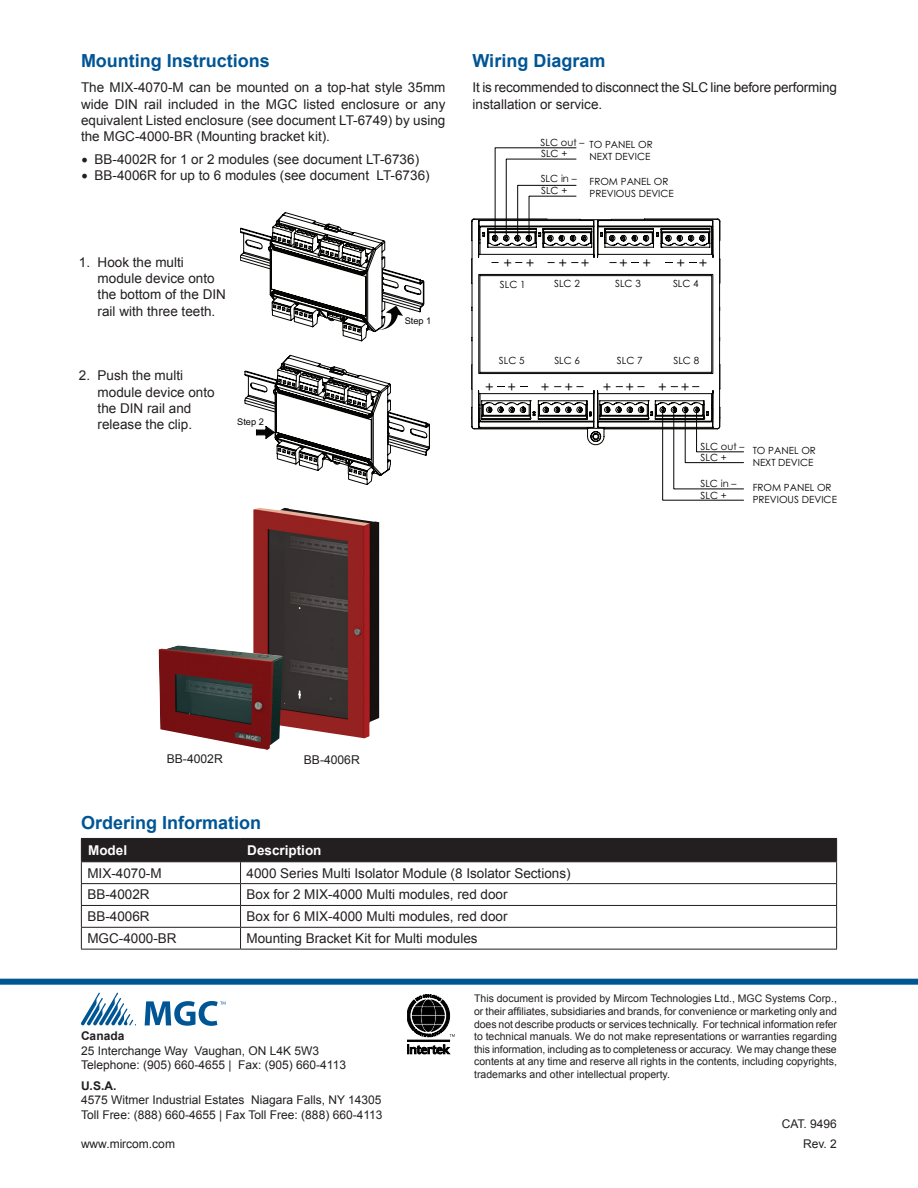
<style>
.page{position:relative;width:918px;height:1188px;background:#fff}
.page>*{position:absolute;margin:0;border:0;box-sizing:border-box;transform-origin:0 0}
.ParaStyle01-Leading_Auto__Align_Left{font:700 18px "Arial";color:#005595}
.t1{font:14.25px "Century Gothic";color:#050604}
.List_Paragraph{font:13.5px/16.2px "Arial";color:#231f20}
.heading_2{font:700 13.5px "Arial";color:#fff}
.t2{font:12.15px "Arial";color:#231f20}
.ParaStyle01-Leading_Auto__Align_Left-2{font:12px "Arial";color:#231f20}
.ParaStyle01-Leading_Auto__Align_Left-3{font:700 12px "Arial";color:#231f20}
.ParaStyle12-Leading_20_9_pts__Align_Just{font:12px "Arial";color:#231f20}
.t3{font:10.5px/12.6px "Arial";color:#231f20;text-align:justify}
.t4{font:9.9px/11.7px "Century Gothic";color:#050604}
.t5{font:9.15px "Arial";color:#050504}
.s1{font-family:"Minion Pro";font-size:18px}
</style>
<div class="page">
<hr style="left:81px;top:949px;width:160px;height:1px;background:#231f20">
<hr style="left:241px;top:949px;width:596px;height:1px;background:#231f20">
<svg style="left:81px;top:838px;width:756px;height:111px"></svg>
<svg style="left:407px;top:1045px;width:43px;height:9px"></svg>
<div style="left:407px;top:1040px;width:43px;height:1px;border:1px solid #000"></div>
<svg style="left:407px;top:994px;width:48px;height:43px"></svg>
<div style="left:0;top:979px;width:918px;height:6px;background:#005595"></div>
<svg style="left:81px;top:993px;width:55px;height:33px"></svg>
<svg style="left:145px;top:1001px;width:81px;height:25px"></svg>
<svg style="left:471px;top:219px;width:8px;height:211px"></svg>
<svg style="left:479px;top:147px;width:265px;height:354px"></svg>
<svg style="left:240px;top:213px;width:184px;height:128px"></svg>
<svg style="left:245px;top:355px;width:185px;height:130px"></svg>
<img style="left:253px;top:508px;width:126px;height:230px">
<img style="left:158px;top:645px;width:125px;height:105px">
<p class="ParaStyle01-Leading_Auto__Align_Left" style="left:81px;top:49px;width:190px">Mounting Instructions</p>
<p class="List_Paragraph" style="left:81px;top:80px;width:366px;text-align:justify">The MIX-4070-M can be mounted on a top-hat style 35mm wide DIN rail included in the MGC listed enclosure or any equivalent Listed enclosure (see document LT-6749) by using the MGC-4000-BR (Mounting bracket kit).</p>
<p class="List_Paragraph" style="left:81px;top:151px;width:340px"><span class="s1">•</span> BB-4002R for 1 or 2 modules (see document LT-6736)</p>
<p class="List_Paragraph" style="left:81px;top:168px;width:350px"><span class="s1">•</span> BB-4006R for up to 6 modules (see document LT-6736)</p>
<p class="List_Paragraph" style="left:98px;top:254px;width:130px;text-indent:-19px">1. Hook the multi module device onto the bottom of the DIN rail with three teeth.</p>
<p class="List_Paragraph" style="left:98px;top:368px;width:119px;text-indent:-19px">2. Push the multi module device onto the DIN rail and release the clip.</p>
<p class="t5" style="left:237px;top:416px;width:28px">Step 2</p>
<p class="t5" style="left:405px;top:315px;width:28px">Step 1</p>
<p class="ParaStyle01-Leading_Auto__Align_Left" style="left:472px;top:49px;width:134px">Wiring Diagram</p>
<p class="List_Paragraph" style="left:472px;top:80px;width:366px">It is recommended to disconnect the SLC line before performing installation or service.</p>
<p class="t4" style="left:541px;top:136px;width:45px">SLC out –</p>
<p class="t4" style="left:590px;top:138px;width:65px">TO PANEL OR<br>NEXT DEVICE</p>
<p class="t4" style="left:590px;top:176px;width:86px">FROM PANEL OR<br>PREVIOUS DEVICE</p>
<p class="t4" style="left:541px;top:147px;width:28px">SLC +</p>
<p class="t4" style="left:541px;top:184px;width:28px">SLC +</p>
<p class="t4" style="left:541px;top:173px;width:37px">SLC in –</p>
<p class="t1" style="left:503px;top:253px;width:33px">+ +</p>
<p class="t1" style="left:559px;top:253px;width:33px">+ +</p>
<p class="t1" style="left:619px;top:253px;width:33px">+ +</p>
<p class="t1" style="left:677px;top:253px;width:32px">+ +</p>
<p class="t4" style="left:500px;top:278px;width:27px">SLC 1</p>
<p class="t4" style="left:554px;top:277px;width:27px">SLC 2</p>
<p class="t4" style="left:615px;top:278px;width:27px">SLC 3</p>
<p class="t4" style="left:673px;top:278px;width:27px">SLC 4</p>
<p class="t4" style="left:499px;top:355px;width:27px">SLC 5</p>
<p class="t4" style="left:554px;top:355px;width:27px">SLC 6</p>
<p class="t4" style="left:617px;top:355px;width:27px">SLC 7</p>
<p class="t4" style="left:673px;top:355px;width:27px">SLC 8</p>
<p class="t1" style="left:658px;top:377px;width:33px">+ +</p>
<p class="t1" style="left:485px;top:377px;width:33px">+ +</p>
<p class="t1" style="left:541px;top:377px;width:34px">+ +</p>
<p class="t1" style="left:603px;top:377px;width:33px">+ +</p>
<p class="t4" style="left:701px;top:440px;width:45px">SLC out –</p>
<p class="t4" style="left:701px;top:451px;width:28px">SLC +</p>
<p class="t4" style="left:701px;top:489px;width:28px">SLC +</p>
<p class="t4" style="left:700px;top:477px;width:37px">SLC in –</p>
<p class="t4" style="left:753px;top:444px;width:65px">TO PANEL OR<br>NEXT DEVICE</p>
<p class="t4" style="left:753px;top:481px;width:86px">FROM PANEL OR<br>PREVIOUS DEVICE</p>
<p class="t2" style="left:167px;top:751px;width:58px">BB-4002R</p>
<p class="t2" style="left:304px;top:752px;width:58px">BB-4006R</p>
<p class="ParaStyle01-Leading_Auto__Align_Left" style="left:81px;top:810px;width:182px">Ordering Information</p>
<p class="heading_2" style="left:88px;top:841px;width:41px">Model</p>
<p class="heading_2" style="left:247px;top:841px;width:76px">Description</p>
<p class="List_Paragraph" style="left:87px;top:865px;width:76px">MIX-4070-M</p>
<p class="List_Paragraph" style="left:247px;top:865px;width:326px">4000 Series Multi Isolator Module (8 Isolator Sections)</p>
<p class="List_Paragraph" style="left:87px;top:887px;width:64px">BB-4002R</p>
<p class="List_Paragraph" style="left:247px;top:887px;width:263px">Box for 2 MIX-4000 Multi modules, red door</p>
<p class="List_Paragraph" style="left:87px;top:909px;width:64px">BB-4006R</p>
<p class="List_Paragraph" style="left:247px;top:909px;width:263px">Box for 6 MIX-4000 Multi modules, red door</p>
<p class="List_Paragraph" style="left:87px;top:930px;width:91px">MGC-4000-BR</p>
<p class="List_Paragraph" style="left:247px;top:930px;width:233px">Mounting Bracket Kit for Multi modules</p>
<p class="ParaStyle01-Leading_Auto__Align_Left-3" style="left:81px;top:1028px;width:45px">Canada</p>
<p class="ParaStyle01-Leading_Auto__Align_Left-2" style="left:81px;top:1042px;width:240px">25 Interchange Way Vaughan, ON L4K 5W3</p>
<p class="ParaStyle01-Leading_Auto__Align_Left-2" style="left:81px;top:1057px;width:267px">Telephone: (905) 660-4655 | Fax: (905) 660-4113</p>
<p class="ParaStyle01-Leading_Auto__Align_Left-3" style="left:81px;top:1078px;width:37px">U.S.A.</p>
<p class="ParaStyle01-Leading_Auto__Align_Left-2" style="left:81px;top:1092px;width:302px">4575 Witmer Industrial Estates Niagara Falls, NY 14305</p>
<p class="ParaStyle01-Leading_Auto__Align_Left-2" style="left:81px;top:1107px;width:303px">Toll Free: (888) 660-4655 | Fax Toll Free: (888) 660-4113</p>
<p class="ParaStyle01-Leading_Auto__Align_Left-2" style="left:81px;top:1136px;width:95px">www.mircom.com</p>
<p class="t3" style="left:474px;top:993px;width:364px">This document is provided by Mircom Technologies Ltd., MGC Systems Corp., or their affiliates, subsidiaries and brands, for convenience or marketing only and does not describe products or services technically. For technical information refer to technical manuals. We do not make representations or warranties regarding this information, including as to completeness or accuracy. We may change these contents at any time and reserve all rights in the contents, including copyrights, trademarks and other intellectual property.</p>
<p class="ParaStyle12-Leading_20_9_pts__Align_Just" style="left:782px;top:1116px;width:57px">CAT. 9496</p>
<p class="ParaStyle01-Leading_Auto__Align_Left-2" style="left:803px;top:1136px;width:35px">Rev. 2</p>
</div>
